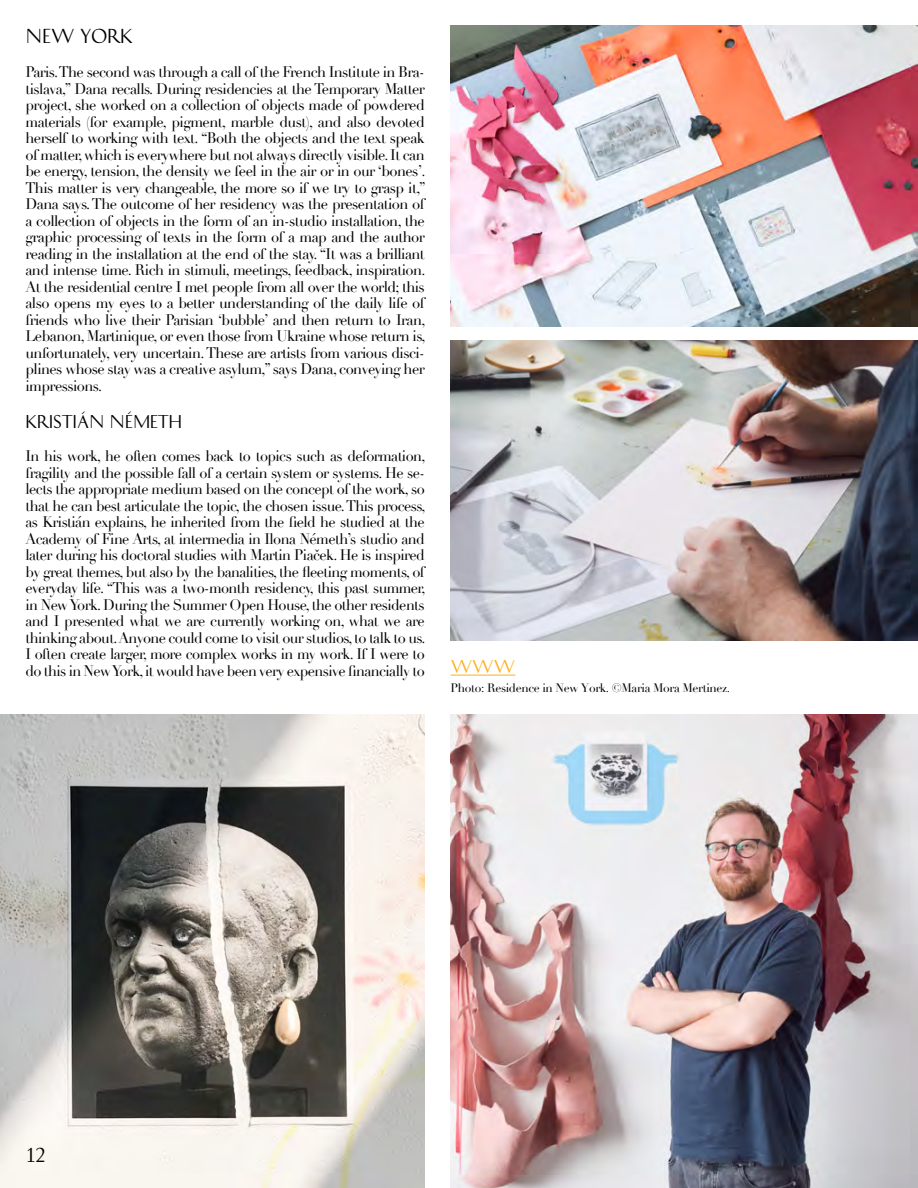
<style>
.page{position:relative;width:918px;height:1188px;background:#fff}
.page>*{position:absolute;margin:0;border:0;box-sizing:border-box;transform-origin:0 0}
.t1{font:18px "History Two";color:#000}
.t2{font:16.5px "History Two";color:#000}
.t3{font:16.5px "History Two";color:#fcaf1a}
.t4{font:15px/16.5px "Didot";letter-spacing:-.04em;color:#000;text-align:justify}
.t5{font:12px "Didot";letter-spacing:-.03em;color:#000}
</style>
<div class="page">
<img style="left:450px;top:26px;width:468px;height:300px">
<img style="left:450px;top:340px;width:468px;height:301px">
<img style="left:450px;top:714px;width:468px;height:474px">
<img style="left:0;top:714px;width:425px;height:474px">
<hr style="left:451px;top:675px;width:64px;height:1px;background:#fcaf1a">
<p class="t1" style="left:26px;top:25px;width:109px">NEW YORK</p>
<p class="t4" style="left:26px;top:64px;width:402px">Paris. The second was through a call of the French Institute in Bra&shy;tislava,” Dana recalls. During residencies at the Temporary Matter project, she worked on a collection of objects made of powdered materials (for example, pigment, marble dust), and also devoted herself to working with text. “Both the objects and the text speak of matter, which is everywhere but not always directly visible. It can be energy, tension, the density we feel in the air or in our ‘bones’.<br>This matter is very changeable, the more so if we try to grasp it,” Dana says. The outcome of her residency was the presentation of a collection of objects in the form of an in-studio installation, the graphic processing of texts in the form of a map and the author reading in the installation at the end of the stay. “It was a brilliant and intense time. Rich in stimuli, meetings, feedback, inspiration.<br>At the residential centre I met people from all over the world; this also opens my eyes to a better understanding of the daily life of friends who live their Parisian ‘bubble’ and then return to Iran, Lebanon, Martinique, or even those from Ukraine whose return is, unfortunately, very uncertain. These are artists from various disci&shy;plines whose stay was a creative asylum,” says Dana, conveying her impressions.</p>
<p class="t2" style="left:26px;top:411px;width:158px">KRISTIÁN NÉMETH</p>
<p class="t4" style="left:26px;top:448px;width:402px">In his work, he often comes back to topics such as deformation, fragility and the possible fall of a certain system or systems. He se&shy;lects the appropriate medium based on the concept of the work, so that he can best articulate the topic, the chosen issue. This process, as Kristián explains, he inherited from the field he studied at the Academy of Fine Arts, at intermedia in Ilona Németh’s studio and later during his doctoral studies with Martin Piaček. He is inspired by great themes, but also by the banalities, the fleeting moments, of everyday life. “This was a two-month residency, this past summer, in New York. During the Summer Open House, the other residents and I presented what we are currently working on, what we are thinking about. Anyone could come to visit our studios, to talk to us.<br>I often create larger, more complex works in my work. If I were to do this in New York, it would have been very expensive financially to</p>
<p class="t3" style="left:451px;top:657px;width:66px">WWW</p>
<p class="t5" style="left:450px;top:681px;width:281px">Photo: Residence in New York. ©Maria Mora Mertinez.</p>
<p class="t1" style="left:26px;top:1144px;width:21px">12</p>
</div>
